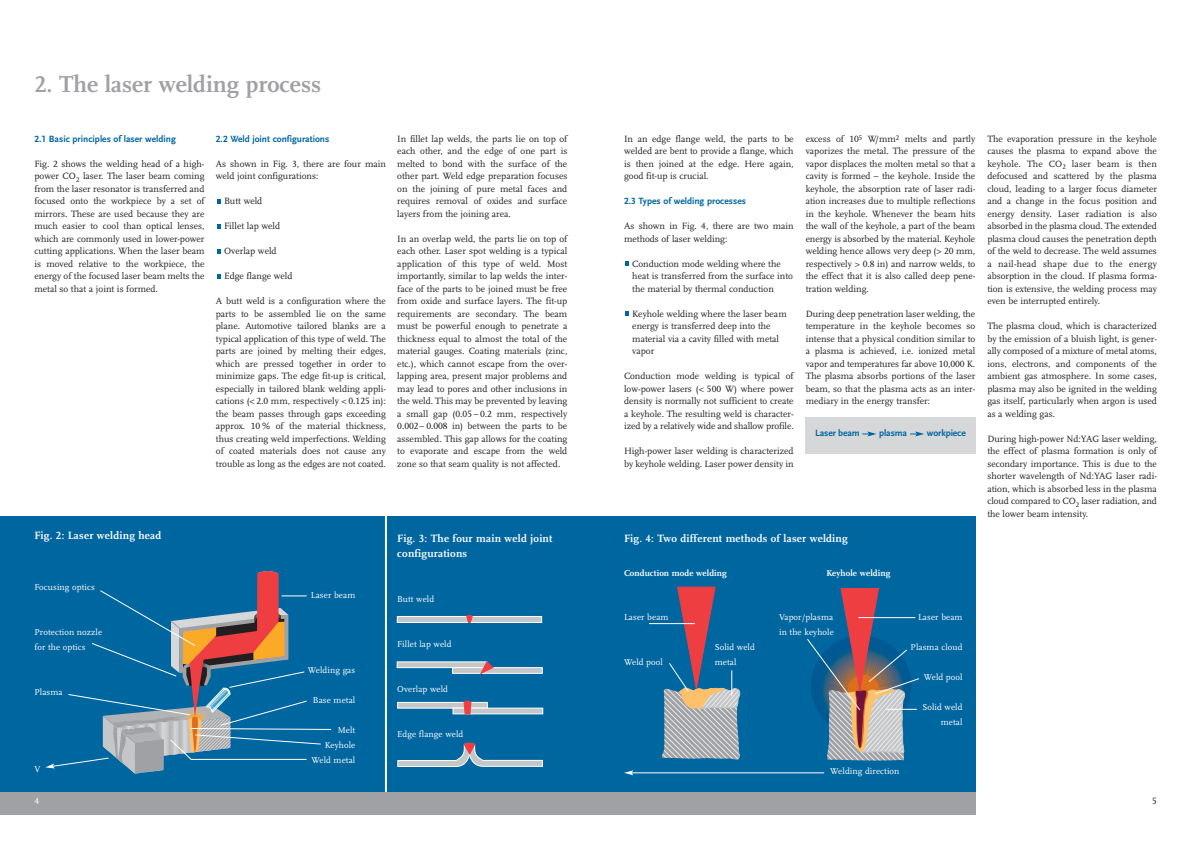
<style>
.page{position:relative;width:1190px;height:841px;background:#fff}
.page>*{position:absolute;margin:0;border:0;box-sizing:border-box;transform-origin:0 0}
.t1{font:700 24px "LG Scala";color:#9fa1a4}
.t2{font:700 11px/15px "LG Scala";letter-spacing:.02em;color:#fff}
.t3{font:9.5px/12.5px "LG Scala";color:#231f20;text-align:justify}
.t4{font:700 9.5px "LG Scala Sans";color:#0066a0}
.t5{font:9.5px "LG Scala";color:#fff}
.t6{font:9px/15px "LG Scala";letter-spacing:.01em;color:#fff}
.t7{font:700 9px "LG Scala";letter-spacing:.01em;color:#fff}
</style>
<div class="page">
<svg style="left:217px;top:274px;width:4px;height:4px"></svg>
<svg style="left:217px;top:249px;width:4px;height:4px"></svg>
<svg style="left:217px;top:224px;width:4px;height:4px"></svg>
<svg style="left:217px;top:199px;width:4px;height:4px"></svg>
<div style="left:0;top:516px;width:386px;height:276px;background:#0066a0"></div>
<div style="left:386px;top:516px;width:210px;height:276px;background:#0066a0"></div>
<div style="left:397px;top:616px;width:145px;height:7px;background:#c4c6c8;border:1px solid #fff"></div>
<svg style="left:397px;top:662px;width:84px;height:6px"></svg>
<svg style="left:397px;top:702px;width:91px;height:6px"></svg>
<svg style="left:453px;top:708px;width:90px;height:6px"></svg>
<div style="left:452px;top:667px;width:91px;height:7px;background:#c4c6c8;border:1px solid #fff"></div>
<svg style="left:467px;top:615px;width:5px;height:8px"></svg>
<svg style="left:481px;top:662px;width:12px;height:11px"></svg>
<svg style="left:464px;top:700px;width:7px;height:14px"></svg>
<svg style="left:397px;top:743px;width:146px;height:24px"></svg>
<hr style="left:385px;top:516px;width:2px;height:276px;background:#fff">
<div style="left:596px;top:516px;width:380px;height:276px;background:#0066a0"></div>
<div style="left:0;top:792px;width:976px;height:23px;background:#9fa1a4"></div>
<svg style="left:625px;top:312px;width:4px;height:4px"></svg>
<svg style="left:625px;top:262px;width:4px;height:4px"></svg>
<div style="left:805px;top:417px;width:171px;height:37px;background:#d6d7d9"></div>
<svg style="left:910px;top:431px;width:14px;height:5px"></svg>
<svg style="left:862px;top:431px;width:15px;height:5px"></svg>
<hr style="left:649px;top:623px;width:46px;height:1px;background:#fff">
<hr style="left:632px;top:773px;width:192px;height:1px;background:#fff">
<svg style="left:624px;top:770px;width:9px;height:5px"></svg>
<svg style="left:807px;top:588px;width:112px;height:173px"></svg>
<svg style="left:660px;top:586px;width:81px;height:174px"></svg>
<svg style="left:45px;top:571px;width:287px;height:203px"></svg>
<hr style="left:191px;top:759px;width:116px;height:1px;background:#fff">
<h1 class="t1" style="left:34px;top:75px;width:288px">2. The laser welding process</h1>
<p class="t4" style="left:34px;top:135px;width:143px">2.1 Basic principles of laser welding</p>
<p class="t3" style="left:34px;top:158px;width:172px">Fig. 2 shows the welding head of a high&shy;power CO<sub>2</sub> laser. The laser beam coming from the laser resonator is transferred and focused onto the workpiece by a set of mirrors. These are used because they are much easier to cool than optical lenses, which are commonly used in lower-power cutting applications. When the laser beam is moved relative to the workpiece, the energy of the focused laser beam melts the metal so that a joint is formed.</p>
<p class="t4" style="left:216px;top:135px;width:115px">2.2 Weld joint configurations</p>
<p class="t3" style="left:216px;top:158px;width:172px">As shown in Fig. 3, there are four main weld joint configurations:</p>
<p class="t3" style="left:224px;top:196px;width:40px">Butt weld</p>
<p class="t3" style="left:224px;top:221px;width:57px">Fillet lap weld</p>
<p class="t3" style="left:224px;top:246px;width:54px">Overlap weld</p>
<p class="t3" style="left:224px;top:271px;width:70px">Edge flange weld</p>
<p class="t3" style="left:216px;top:296px;width:172px">A butt weld is a configuration where the parts to be assembled lie on the same plane. Automotive tailored blanks are a typical application of this type of weld. The parts are joined by melting their edges, which are pressed together in order to minimize gaps. The edge fit-up is critical, especially in tailored blank welding appli&shy;cations (&lt; 2.0 mm, respectively &lt; 0.125 in): the beam passes through gaps exceeding approx. 10 % of the material thickness, thus creating weld imperfections. Welding of coated materials does not cause any trouble as long as the edges are not coated.</p>
<p class="t3" style="left:397px;top:133px;width:172px">In fillet lap welds, the parts lie on top of each other, and the edge of one part is melted to bond with the surface of the other part. Weld edge preparation focuses on the joining of pure metal faces and requires removal of oxides and surface layers from the joining area.</p>
<p class="t3" style="left:397px;top:233px;width:172px">In an overlap weld, the parts lie on top of each other. Laser spot welding is a typical application of this type of weld. Most importantly, similar to lap welds the inter&shy;face of the parts to be joined must be free from oxide and surface layers. The fit-up requirements are secondary. The beam must be powerful enough to penetrate a thickness equal to almost the total of the material gauges. Coating materials (zinc, etc.), which cannot escape from the over&shy;lapping area, present major problems and may lead to pores and other inclusions in the weld. This may be prevented by leaving a small gap (0.05 – 0.2 mm, respectively 0.002– 0.008 in) between the parts to be assembled. This gap allows for the coating to evaporate and escape from the weld zone so that seam quality is not affected.</p>
<p class="t2" style="left:34px;top:529px;width:128px">Fig. 2: Laser welding head</p>
<p class="t6" style="left:34px;top:580px;width:62px">Focusing optics</p>
<p class="t6" style="left:34px;top:625px;width:69px">Protection nozzle for the optics</p>
<p class="t6" style="left:34px;top:685px;width:30px">Plasma</p>
<p class="t6" style="left:34px;top:762px;width:7px">V</p>
<p class="t6" style="left:311px;top:588px;width:46px">Laser beam</p>
<p class="t6" style="left:308px;top:663px;width:49px">Welding gas</p>
<p class="t6" style="left:313px;top:693px;width:44px">Base metal</p>
<p class="t6" style="left:311px;top:723px;width:45px;text-align:right">Melt<br>Keyhole<br>Weld metal</p>
<p class="t2" style="left:397px;top:532px;width:157px">Fig. 3: The four main weld joint configurations</p>
<p class="t6" style="left:397px;top:592px;width:38px">Butt weld</p>
<p class="t6" style="left:397px;top:637px;width:56px">Fillet lap weld</p>
<p class="t6" style="left:397px;top:682px;width:52px">Overlap weld</p>
<p class="t6" style="left:397px;top:727px;width:68px">Edge flange weld</p>
<p class="t3" style="left:624px;top:133px;width:171px">In an edge flange weld, the parts to be welded are bent to provide a flange, which is then joined at the edge. Here again, good fit-up is crucial.</p>
<p class="t4" style="left:624px;top:198px;width:124px">2.3 Types of welding processes</p>
<p class="t3" style="left:624px;top:221px;width:171px">As shown in Fig. 4, there are two main methods of laser welding:</p>
<p class="t3" style="left:632px;top:258px;width:162px;text-align:left">Conduction mode welding where the heat is transferred from the surface into the material by thermal conduction</p>
<p class="t3" style="left:632px;top:308px;width:156px;text-align:left">Keyhole welding where the laser beam energy is transferred deep into the material via a cavity filled with metal vapor</p>
<p class="t3" style="left:624px;top:371px;width:171px">Conduction mode welding is typical of low-power lasers (&lt; 500 W) where power density is normally not sufficient to create a keyhole. The resulting weld is character&shy;ized by a relatively wide and shallow profile.</p>
<p class="t3" style="left:624px;top:446px;width:171px">High-power laser welding is characterized by keyhole welding. Laser power density in</p>
<p class="t3" style="left:806px;top:133px;width:171px">excess of 10<sup>5</sup> W/mm<sup>2</sup> melts and partly vaporizes the metal. The pressure of the vapor displaces the molten metal so that a cavity is formed – the keyhole. Inside the keyhole, the absorption rate of laser radi&shy;ation increases due to multiple reflections in the keyhole. Whenever the beam hits the wall of the keyhole, a part of the beam energy is absorbed by the material. Keyhole welding hence allows very deep (&gt; 20 mm, respectively &gt; 0.8 in) and narrow welds, to the effect that it is also called deep pene&shy;tration welding.</p>
<p class="t3" style="left:806px;top:308px;width:171px">During deep penetration laser welding, the temperature in the keyhole becomes so intense that a physical condition similar to a plasma is achieved, i.e. ionized metal vapor and temperatures far above 10,000 K.<br>The plasma absorbs portions of the laser beam, so that the plasma acts as an inter&shy;mediary in the energy transfer:</p>
<p class="t4" style="left:815px;top:430px;width:46px">Laser beam</p>
<p class="t4" style="left:879px;top:430px;width:30px">plasma</p>
<p class="t4" style="left:927px;top:430px;width:40px">workpiece</p>
<p class="t2" style="left:624px;top:532px;width:225px">Fig. 4: Two different methods of laser welding</p>
<p class="t7" style="left:624px;top:570px;width:104px">Conduction mode welding</p>
<p class="t6" style="left:624px;top:610px;width:46px">Laser beam</p>
<p class="t6" style="left:624px;top:655px;width:40px">Weld pool</p>
<p class="t6" style="left:715px;top:640px;width:42px">Solid weld metal</p>
<p class="t7" style="left:826px;top:570px;width:65px">Keyhole welding</p>
<p class="t6" style="left:779px;top:610px;width:56px">Vapor/plasma in the keyhole</p>
<p class="t6" style="left:918px;top:610px;width:46px">Laser beam</p>
<p class="t6" style="left:911px;top:640px;width:53px">Plasma cloud</p>
<p class="t6" style="left:924px;top:670px;width:40px">Weld pool</p>
<p class="t6" style="left:922px;top:700px;width:42px;text-align:right">Solid weld metal</p>
<p class="t3" style="left:987px;top:133px;width:171px">The evaporation pressure in the keyhole causes the plasma to expand above the keyhole. The CO<sub>2</sub> laser beam is then defocused and scattered by the plasma cloud, leading to a larger focus diameter and a change in the focus position and energy density. Laser radiation is also absorbed in the plasma cloud. The extended plasma cloud causes the penetration depth of the weld to decrease. The weld assumes a nail-head shape due to the energy absorption in the cloud. If plasma forma&shy;tion is extensive, the welding process may even be interrupted entirely.</p>
<p class="t3" style="left:987px;top:321px;width:171px">The plasma cloud, which is characterized by the emission of a bluish light, is gener&shy;ally composed of a mixture of metal atoms, ions, electrons, and components of the ambient gas atmosphere. In some cases, plasma may also be ignited in the welding gas itself, particularly when argon is used as a welding gas.</p>
<p class="t3" style="left:987px;top:433px;width:171px">During high-power Nd:YAG laser welding, the effect of plasma formation is only of secondary importance. This is due to the shorter wavelength of Nd:YAG laser radi&shy;ation, which is absorbed less in the plasma cloud compared to CO<sub>2</sub> laser radiation, and the lower beam intensity.</p>
<p class="t6" style="left:830px;top:764px;width:71px">Welding direction</p>
<p class="t5" style="left:34px;top:797px;width:6px">4</p>
<p class="t3" style="left:1152px;top:796px;width:6px">5</p>
</div>
